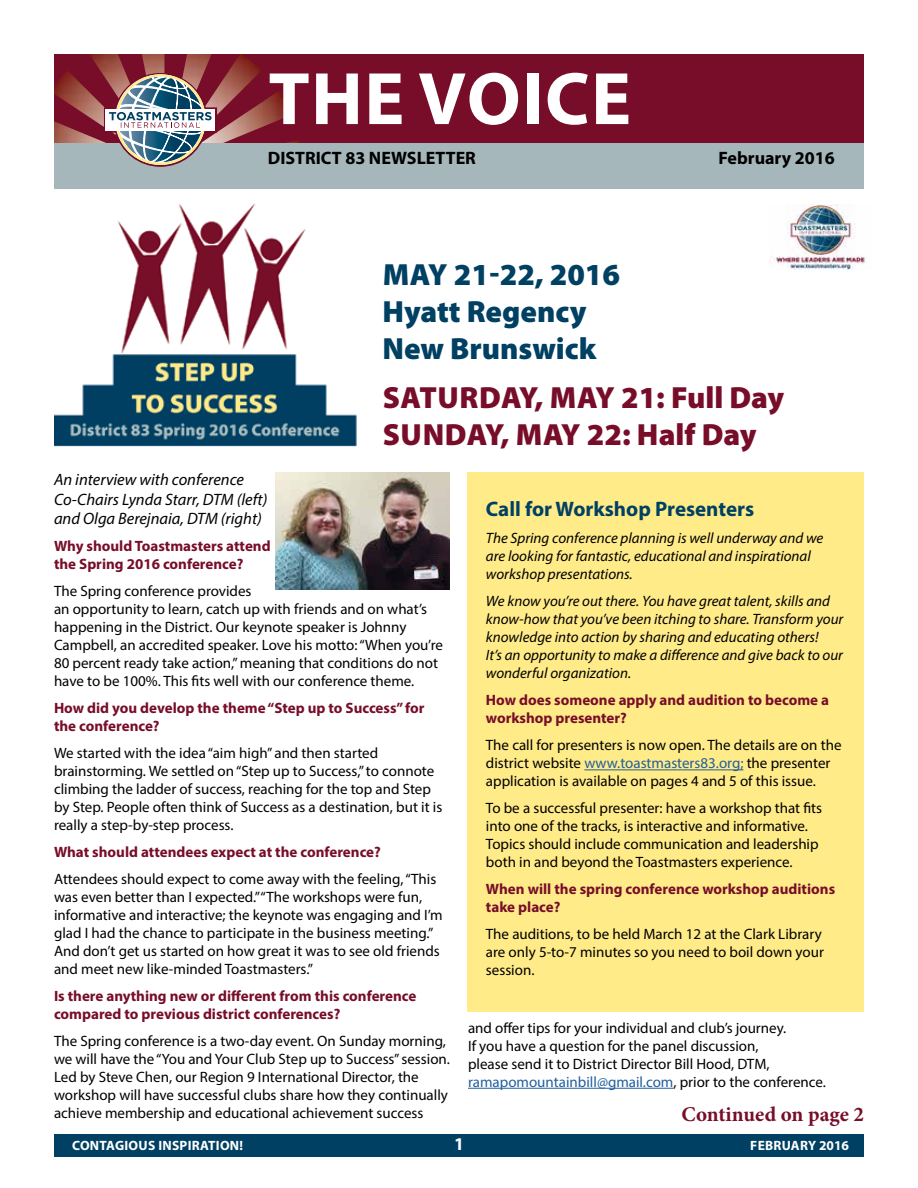
<style>
.page{position:relative;width:918px;height:1188px;background:#fff}
.page>*{position:absolute;margin:0;border:0;box-sizing:border-box;transform-origin:0 0}
.t1{font:700 75px "Myriad Pro";letter-spacing:.02em;color:#fff}
.t2{font:900 30.75px/36.9px "Myriad Pro";color:#770d29}
.t3{font:900 30.75px/36.9px "Myriad Pro";color:#004062}
.t4{font:700 21px "Myriad Pro";color:#004062}
.t5{font:700 21px "Minion Pro";color:#770d29}
.t6{font:700 18px "Myriad Pro";color:#000}
.t7{font:700 18px "Myriad Pro";color:#fff}
.t8{font:italic 16.5px/19.8px "Myriad Pro";color:#000}
.t9{font:15px/18px "Myriad Pro";color:#000}
.t10{font:700 15px/18px "Myriad Pro";color:#770d29}
.t11{font:italic 15px/18px "Myriad Pro";color:#000}
.t12{font:700 13.5px "Myriad Pro";letter-spacing:.02em;color:#fff}
.s1{color:#215e9e}
</style>
<div class="page">
<div style="left:54px;top:1134px;width:810px;height:23px;background:#004062"></div>
<div style="left:54px;top:54px;width:810px;height:89px;background:#770d29"></div>
<img style="left:292px;top:140px;width:8px;height:3px">
<img style="left:54px;top:54px;width:238px;height:89px">
<div style="left:54px;top:143px;width:810px;height:46px;background:#a5b7ba"></div>
<svg style="left:104px;top:70px;width:113px;height:97px"></svg>
<img style="left:769px;top:204px;width:96px;height:66px">
<hr style="left:468px;top:1088px;width:205px;height:1px;background:#215e9e">
<div style="left:468px;top:472px;width:396px;height:540px;background:#ffeb88"></div>
<hr style="left:584px;top:769px;width:160px;height:1px;background:#215e9e">
<img style="left:54px;top:203px;width:303px;height:244px">
<img style="left:275px;top:472px;width:175px;height:118px">
<h1 class="t1" style="left:269px;top:50px;width:364px">THE VOICE</h1>
<p class="t6" style="left:268px;top:146px;width:210px">DISTRICT 83 NEWSLETTER</p>
<p class="t6" style="left:719px;top:146px;width:118px">February 2016</p>
<h2 class="t3" style="left:382px;top:255px;width:239px">MAY 21-22, 2016<br>Hyatt Regency<br>New Brunswick</h2>
<h2 class="t2" style="left:383px;top:378px;width:403px">SATURDAY, MAY 21: Full Day<br>SUNDAY, MAY 22: Half Day</h2>
<p class="t8" style="left:54px;top:469px;width:215px">An interview with conference<br>Co-Chairs Lynda Starr, DTM (left) and Olga Berejnaia, DTM (right)</p>
<p class="t10" style="left:54px;top:537px;width:218px">Why should Toastmasters attend the Spring 2016 conference?</p>
<p class="t9" style="left:54px;top:582px;width:391px">The Spring conference provides<br>an opportunity to learn, catch up with friends and on what’s happening in the District. Our keynote speaker is Johnny Campbell, an accredited speaker. Love his motto: “When you’re 80 percent ready take action,” meaning that conditions do not have to be 100%. This fits well with our conference theme.</p>
<p class="t10" style="left:54px;top:699px;width:372px">How did you develop the theme “Step up to Success” for the conference?</p>
<p class="t9" style="left:54px;top:744px;width:390px">We started with the idea “aim high” and then started brainstorming. We settled on “Step up to Success,” to connote climbing the ladder of success, reaching for the top and Step by Step. People often think of Success as a destination, but it is really a step-by-step process.</p>
<p class="t10" style="left:54px;top:843px;width:328px">What should attendees expect at the conference?</p>
<p class="t9" style="left:54px;top:870px;width:390px">Attendees should expect to come away with the feeling, “This was even better than I expected.” “The workshops were fun, informative and interactive; the keynote was engaging and I’m glad I had the chance to participate in the business meeting.” And don’t get us started on how great it was to see old friends and meet new like-minded Toastmasters.”</p>
<p class="t10" style="left:54px;top:987px;width:364px">Is there anything new or different from this conference compared to previous district conferences?</p>
<p class="t9" style="left:54px;top:1032px;width:397px">The Spring conference is a two-day event. On Sunday morning, we will have the “You and Your Club Step up to Success” session.<br>Led by Steve Chen, our Region 9 International Director, the workshop will have successful clubs share how they continually achieve membership and educational achievement success</p>
<h3 class="t4" style="left:486px;top:496px;width:270px">Call for Workshop Presenters</h3>
<p class="t11" style="left:486px;top:529px;width:339px">The Spring conference planning is well underway and we are looking for fantastic, educational and inspirational workshop presentations.</p>
<p class="t11" style="left:486px;top:592px;width:359px">We know you’re out there. You have great talent, skills and know-how that you’ve been itching to share. Transform your knowledge into action by sharing and educating others!<br>It’s an opportunity to make a difference and give back to our wonderful organization.</p>
<p class="t10" style="left:486px;top:691px;width:345px">How does someone apply and audition to become a workshop presenter?</p>
<p class="t9" style="left:486px;top:736px;width:357px">The call for presenters is now open. The details are on the district website <span class="s1">www.toastmasters83.org;</span> the presenter application is available on pages 4 and 5 of this issue.</p>
<p class="t9" style="left:486px;top:799px;width:338px">To be a successful presenter: have a workshop that fits into one of the tracks, is interactive and informative.<br>Topics should include communication and leadership both in and beyond the Toastmasters experience.</p>
<p class="t10" style="left:486px;top:880px;width:351px">When will the spring conference workshop auditions take place?</p>
<p class="t9" style="left:486px;top:925px;width:339px">The auditions, to be held March 12 at the Clark Library are only 5-to-7 minutes so you need to boil down your session.</p>
<p class="t9" style="left:468px;top:1018px;width:359px">and offer tips for your individual and club’s journey.<br>If you have a question for the panel discussion,<br>please send it to District Director Bill Hood, DTM, <span class="s1">ramapomountainbill@gmail.com</span>, prior to the conference.</p>
<h3 class="t5" style="left:681px;top:1099px;width:184px">Continued on page 2</h3>
<p class="t12" style="left:72px;top:1136px;width:172px">CONTAGIOUS INSPIRATION!</p>
<p class="t7" style="left:454px;top:1132px;width:11px">1</p>
<p class="t12" style="left:750px;top:1136px;width:100px">FEBRUARY 2016</p>
</div>
